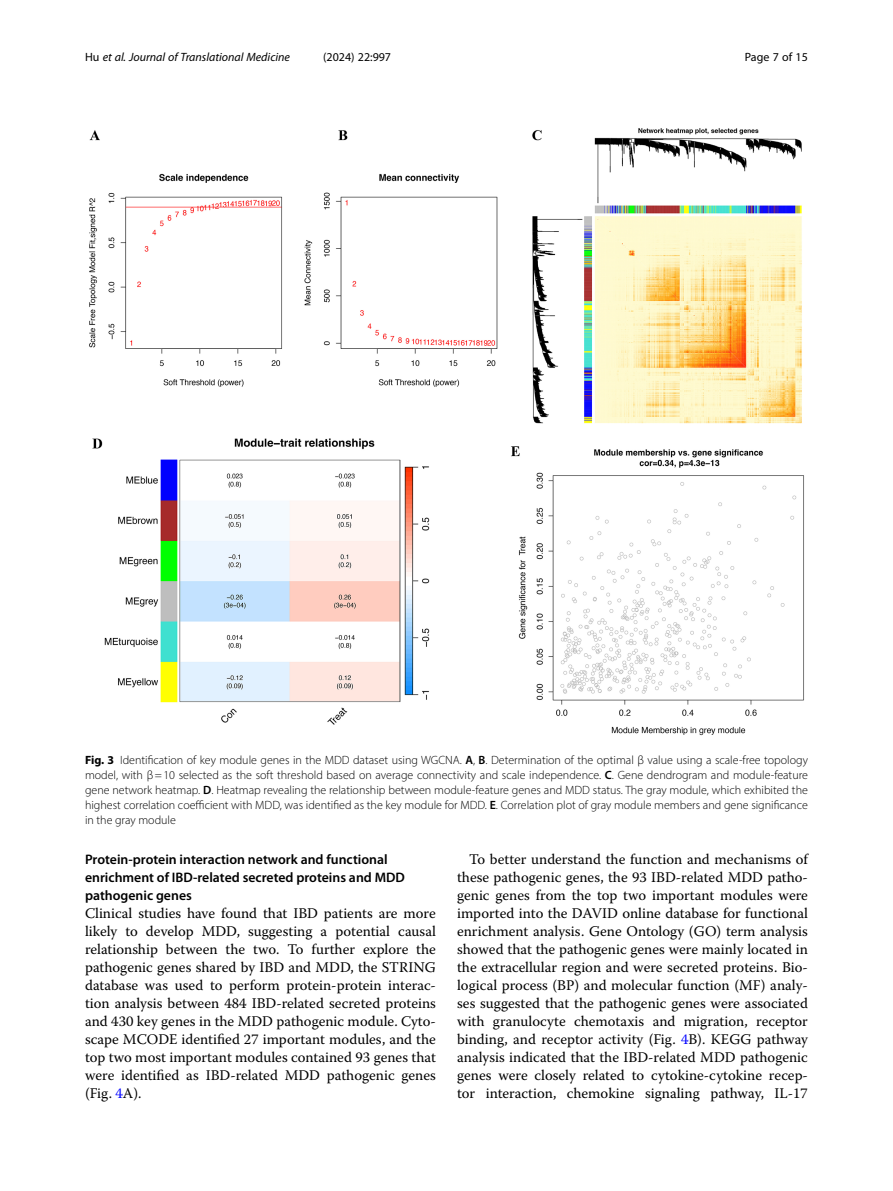
<style>
.page{position:relative;width:893px;height:1191px;background:#fff}
.page>*{position:absolute;margin:0;border:0;box-sizing:border-box;transform-origin:0 0}
.Body_Text_Indent{font:14.7px/18px "Warnock Pro";color:#000;text-align:justify}
.Body_Text{font:14.7px/18px "Warnock Pro";color:#000;text-align:justify}
.Head_2{font:600 13.8px/18px "Myriad Pro";color:#000}
.Figure_Caption{font:300 12px/15px "Myriad Pro";color:#000;text-align:justify}
.t1{font:italic 12px "Myriad Pro";color:#000}
.t2{font:12px "Myriad Pro";color:#000}
.s1{font-style:normal}
.s2{font-weight:700}
.s3{font-weight:600}
.s4{color:#00f}
</style>
<div class="page">
<img style="left:89px;top:128px;width:715px;height:608px">
<p class="t1" style="left:85px;top:50px;width:206px"><span class="s1">Hu</span> et al. Journal of Translational Medicine</p>
<p class="t2" style="left:323px;top:50px;width:70px">(2024) 22:997</p>
<p class="t2" style="left:745px;top:50px;width:65px">Page 7 of 15</p>
<p class="Figure_Caption" style="left:85px;top:752px;width:724px"><span class="s2">Fig. 3</span> Identification of key module genes in the MDD dataset using WGCNA. <span class="s3">A</span>, <span class="s3">B</span>. Determination of the optimal β value using a scale-free topology model, with β=10 selected as the soft threshold based on average connectivity and scale independence. <span class="s3">C</span>. Gene dendrogram and module-feature gene network heatmap. <span class="s3">D</span>. Heatmap revealing the relationship between module-feature genes and MDD status. The gray module, which exhibited the highest correlation coefficient with MDD, was identified as the key module for MDD. <span class="s3">E</span>. Correlation plot of gray module members and gene significance in the gray module</p>
<p class="Head_2" style="left:85px;top:850px;width:321px">Protein-protein interaction network and functional enrichment of IBD-related secreted proteins and MDD pathogenic genes</p>
<p class="Body_Text" style="left:85px;top:904px;width:352px">Clinical studies have found that IBD patients are more likely to develop MDD, suggesting a potential causal relationship between the two. To further explore the pathogenic genes shared by IBD and MDD, the STRING database was used to perform protein-protein interac&shy;tion analysis between 484 IBD-related secreted proteins and 430 key genes in the MDD pathogenic module. Cyto&shy;scape MCODE identified 27 important modules, and the top two most important modules contained 93 genes that were identified as IBD-related MDD pathogenic genes (Fig. <span class="s4">4</span>A).</p>
<p class="Body_Text_Indent" style="left:457px;top:850px;width:352px;text-indent:12px">To better understand the function and mechanisms of these pathogenic genes, the 93 IBD-related MDD patho&shy;genic genes from the top two important modules were imported into the DAVID online database for functional enrichment analysis. Gene Ontology (GO) term analysis showed that the pathogenic genes were mainly located in the extracellular region and were secreted proteins. Bio&shy;logical process (BP) and molecular function (MF) analy&shy;ses suggested that the pathogenic genes were associated with granulocyte chemotaxis and migration, receptor binding, and receptor activity (Fig. <span class="s4">4</span>B). KEGG pathway analysis indicated that the IBD-related MDD pathogenic genes were closely related to cytokine-cytokine recep&shy;tor interaction, chemokine signaling pathway, IL-17</p>
</div>
